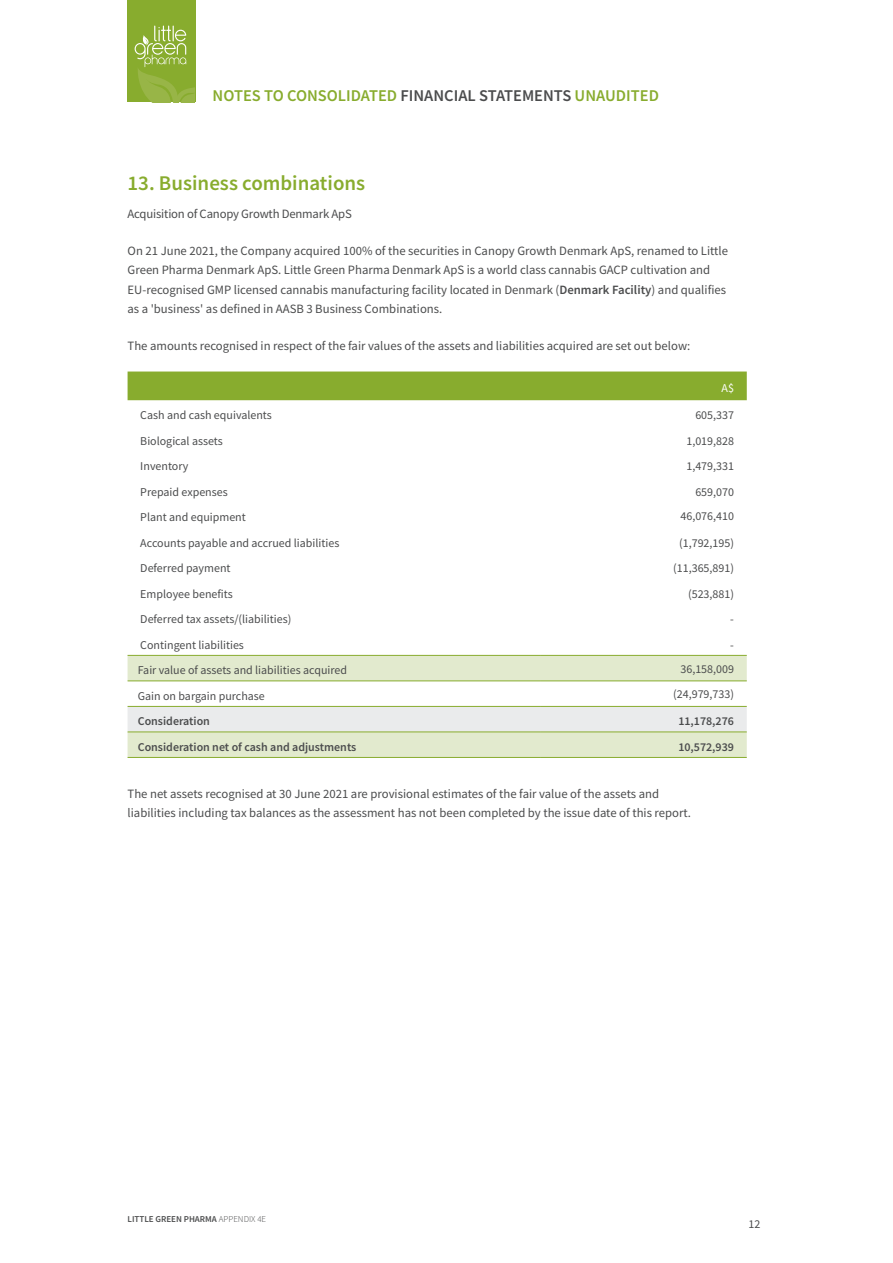
<style>
.page{position:relative;width:893px;height:1263px;background:#fff}
.page>*{position:absolute;margin:0;border:0;box-sizing:border-box;transform-origin:0 0}
.CONTENT{font:600 21px "Source Sans Pro";color:#88ac2e}
.t1{font:600 16.5px "Source Sans Pro";color:#88ac2e}
.CONTENT-2{font:12.75px/19.5px "Source Sans Pro";color:#4b4c4d}
.CONTENT-3{font:12px "Source Sans Pro";color:#4b4c4d}
.CONTENT-4{font:600 12px "Source Sans Pro";color:#4b4c4d}
.CONTENT-5{font:12px "Source Sans Pro";color:#fff}
.t2{font:600 9px "Source Sans Pro";color:#4b4c4d}
.s1{color:#4b4c4d}
.s2{font-weight:600}
.s3{font-family:"Source Sans Variable";font-weight:400}
</style>
<div class="page">
<div style="left:128px;top:0;width:68px;height:102px;background:#88ac2e"></div>
<svg style="left:135px;top:26px;width:59px;height:76px"></svg>
<div style="left:128px;top:371px;width:619px;height:29px;background:#88ac2e"></div>
<svg style="left:128px;top:656px;width:619px;height:101px;fill:#e2eace"></svg>
<div style="left:128px;top:707px;width:619px;height:24px;background:#eaebec"></div>
<hr style="left:128px;top:655px;width:412px;height:1px;background:#88ac2e">
<hr style="left:540px;top:655px;width:207px;height:1px;background:#88ac2e">
<hr style="left:128px;top:680px;width:412px;height:1px;background:#88ac2e">
<hr style="left:540px;top:680px;width:207px;height:1px;background:#88ac2e">
<hr style="left:128px;top:706px;width:412px;height:1px;background:#88ac2e">
<hr style="left:540px;top:706px;width:207px;height:1px;background:#88ac2e">
<hr style="left:128px;top:731px;width:412px;height:1px;background:#88ac2e">
<hr style="left:540px;top:731px;width:207px;height:1px;background:#88ac2e">
<hr style="left:128px;top:757px;width:412px;height:1px;background:#88ac2e">
<hr style="left:540px;top:757px;width:207px;height:1px;background:#88ac2e">
<p class="t1" style="left:213px;top:84px;width:448px">NOTES TO CONSOLIDATED <span class="s1">FINANCIAL STATEMENTS</span> UNAUDITED</p>
<p class="CONTENT" style="left:128px;top:170px;width:239px">13. Business combinations</p>
<p class="CONTENT-2" style="left:128px;top:204px;width:226px">Acquisition of Canopy Growth Denmark ApS</p>
<p class="CONTENT-2" style="left:128px;top:241px;width:602px">On 21 June 2021, the Company acquired 100% of the securities in Canopy Growth Denmark ApS, renamed to Little Green Pharma Denmark ApS. Little Green Pharma Denmark ApS is a world class cannabis GACP cultivation and EU-recognised GMP licensed cannabis manufacturing facility located in Denmark (<span class="s2">Denmark Facility</span>) and qualifies as a 'business' as defined in AASB 3 Business Combinations.</p>
<p class="CONTENT-2" style="left:128px;top:336px;width:564px">The amounts recognised in respect of the fair values of the assets and liabilities acquired are set out below:</p>
<p class="CONTENT-5" style="left:722px;top:380px;width:14px">A$</p>
<p class="CONTENT-3" style="left:140px;top:407px;width:133px">Cash and cash equivalents</p>
<p class="CONTENT-3" style="left:695px;top:407px;width:40px">605,337</p>
<p class="CONTENT-3" style="left:140px;top:433px;width:84px">Biological assets</p>
<p class="CONTENT-3" style="left:686px;top:433px;width:49px">1,019,828</p>
<p class="CONTENT-3" style="left:140px;top:458px;width:50px">Inventory</p>
<p class="CONTENT-3" style="left:686px;top:458px;width:49px">1,479,331</p>
<p class="CONTENT-3" style="left:140px;top:484px;width:89px">Prepaid expenses</p>
<p class="CONTENT-3" style="left:695px;top:484px;width:40px">659,070</p>
<p class="CONTENT-3" style="left:140px;top:509px;width:107px">Plant and equipment</p>
<p class="CONTENT-3" style="left:680px;top:508px;width:55px">46,076,410</p>
<p class="CONTENT-3" style="left:140px;top:535px;width:201px">Accounts payable and accrued liabilities</p>
<p class="CONTENT-3" style="left:679px;top:535px;width:56px">(1,792,195)</p>
<p class="CONTENT-3" style="left:140px;top:561px;width:92px">Deferred payment</p>
<p class="CONTENT-3" style="left:673px;top:561px;width:62px">(11,365,891)</p>
<p class="CONTENT-3" style="left:140px;top:586px;width:94px">Employee benefits</p>
<p class="CONTENT-3" style="left:688px;top:586px;width:47px">(523,881)</p>
<p class="CONTENT-3" style="left:140px;top:612px;width:153px">Deferred tax assets/(liabilities)</p>
<p class="CONTENT-3" style="left:730px;top:612px;width:5px">-</p>
<p class="CONTENT-3" style="left:140px;top:637px;width:105px">Contingent liabilities</p>
<p class="CONTENT-3" style="left:730px;top:637px;width:5px">-</p>
<p class="CONTENT-3" style="left:138px;top:663px;width:211px">Fair value of assets and liabilities acquired</p>
<p class="CONTENT-3" style="left:680px;top:661px;width:55px">36,158,009</p>
<p class="CONTENT-3" style="left:138px;top:688px;width:129px">Gain on bargain purchase</p>
<p class="CONTENT-3" style="left:673px;top:686px;width:62px">(24,979,733)</p>
<p class="CONTENT-4" style="left:138px;top:713px;width:74px">Consideration</p>
<p class="CONTENT-4" style="left:678px;top:713px;width:57px">11,178,276</p>
<p class="CONTENT-4" style="left:138px;top:739px;width:220px">Consideration net of cash and adjustments</p>
<p class="CONTENT-4" style="left:678px;top:739px;width:57px">10,572,939</p>
<p class="CONTENT-2" style="left:128px;top:784px;width:565px">The net assets recognised at 30 June 2021 are provisional estimates of the fair value of the assets and liabilities including tax balances as the assessment has not been completed by the issue date of this report.</p>
<p class="t2" style="left:128px;top:1213px;width:140px">LITTLE GREEN PHARMA <span class="s3">APPENDIX 4E</span></p>
<p class="CONTENT-3" style="left:748px;top:1217px;width:13px">12</p>
</div>
